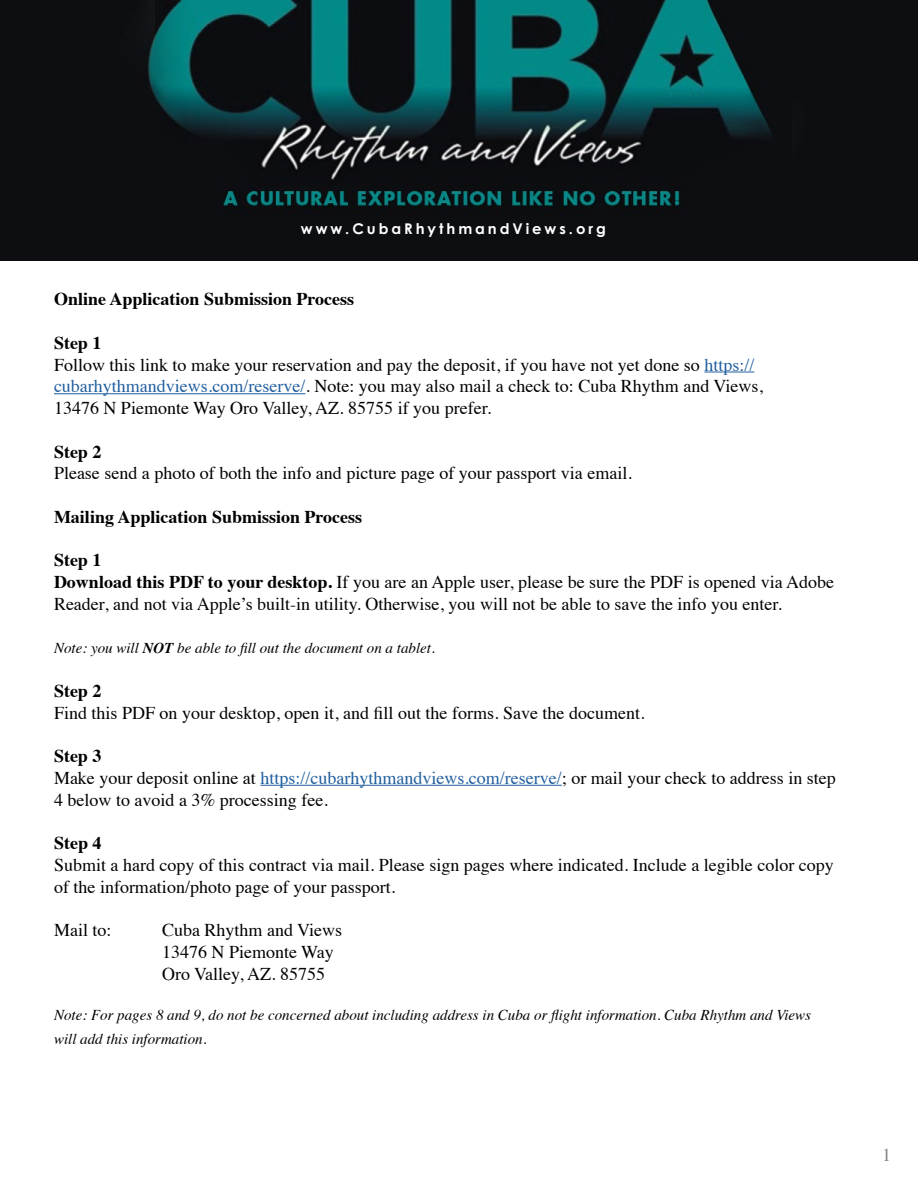
<style>
.page{position:relative;width:918px;height:1188px;background:#fff}
.page>*{position:absolute;margin:0;border:0;box-sizing:border-box;transform-origin:0 0}
.t1{font:18px/21.8px "Times";color:#000}
.t2{font:700 18px "Times";color:#000}
.t3{font:18px "Times";color:#808285}
.t4{font:italic 15px/24px "Times";color:#000}
.t5{font:700 14.85px "Century Gothic Pro";letter-spacing:.2em;color:#fff}
.s1{font-weight:700}
.s2{color:#215e9e}
</style>
<div class="page">
<div style="left:0;top:0;width:918px;height:261px;background:#0d0e12"></div>
<hr style="left:704px;top:372px;width:50px;height:1px;background:#215e9e">
<hr style="left:54px;top:393px;width:251px;height:1px;background:#215e9e">
<hr style="left:260px;top:785px;width:302px;height:1px;background:#215e9e">
<img style="left:148px;top:0;width:623px;height:209px">
<p class="t5" style="left:301px;top:220px;width:306px">www.CubaRhythmandViews.org</p>
<p class="t2" style="left:54px;top:282px;width:302px">Online Application Submission Process</p>
<p class="t1" style="left:54px;top:330px;width:710px"><span class="s1">Step 1<br></span>Follow this link to make your reservation and pay the deposit, if you have not yet done so <span class="s2">https:// cubarhythmandviews.com/reserve/</span>. Note: you may also mail a check to: Cuba Rhythm and Views, 13476 N Piemonte Way Oro Valley, AZ. 85755 if you prefer.</p>
<p class="t2" style="left:54px;top:434px;width:49px">Step 2</p>
<p class="t1" style="left:54px;top:461px;width:579px">Please send a photo of both the info and picture page of your passport via email.</p>
<p class="t2" style="left:54px;top:500px;width:310px">Mailing Application Submission Process</p>
<p class="t1" style="left:54px;top:548px;width:782px"><span class="s1">Step 1<br>Download this PDF to your desktop.</span> If you are an Apple user, please be sure the PDF is opened via Adobe<br>Reader, and not via Apple’s built-in utility. Otherwise, you will not be able to save the info you enter.</p>
<p class="t4" style="left:54px;top:635px;width:382px">Note: you will <span class="s1">NOT</span> be able to fill out the document on a tablet.</p>
<p class="t2" style="left:54px;top:674px;width:49px">Step 2</p>
<p class="t1" style="left:54px;top:700px;width:592px">Find this PDF on your desktop, open it, and fill out the forms. Save the document.</p>
<p class="t1" style="left:54px;top:744px;width:783px"><span class="s1">Step 3<br></span>Make your deposit online at <span class="s2">https://cubarhythmandviews.com/reserve/</span>; or mail your check to address in step<br>4 below to avoid a 3% processing fee.</p>
<p class="t2" style="left:54px;top:826px;width:49px">Step 4</p>
<p class="t1" style="left:54px;top:852px;width:781px">Submit a hard copy of this contract via mail. Please sign pages where indicated. Include a legible color copy of the information/photo page of your passport.</p>
<p class="t1" style="left:54px;top:918px;width:59px">Mail to:</p>
<p class="t1" style="left:162px;top:918px;width:182px">Cuba Rhythm and Views<br>13476 N Piemonte Way<br>Oro Valley, AZ. 85755</p>
<p class="t4" style="left:54px;top:1003px;width:759px">Note: For pages 8 and 9, do not be concerned about including address in Cuba or flight information. Cuba Rhythm and Views will add this information.</p>
<p class="t3" style="left:882px;top:1138px;width:10px">1</p>
</div>
